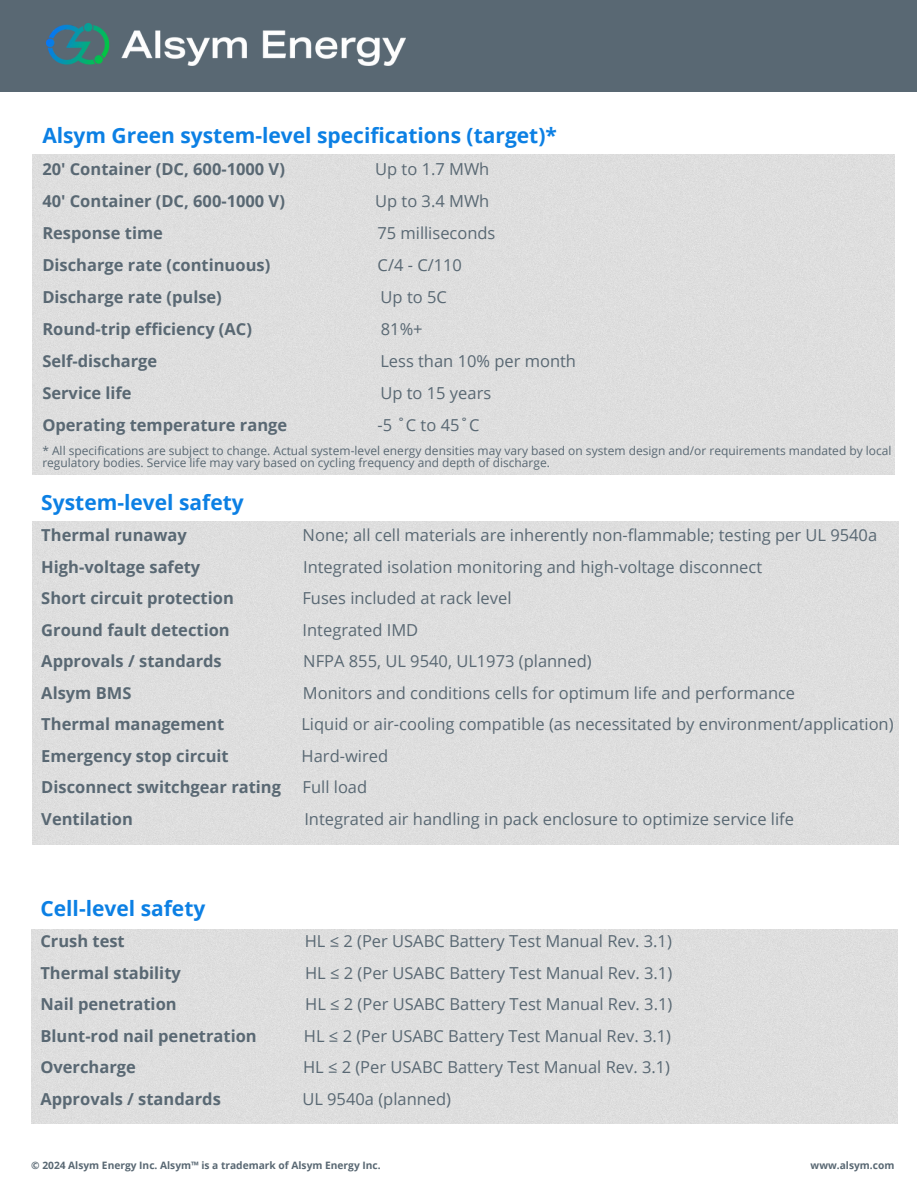
<style>
.page{position:relative;width:918px;height:1188px;background:#fff}
.page>*{position:absolute;margin:0;border:0;box-sizing:border-box;transform-origin:0 0}
.t1{font:700 21px "Open Sans";color:#0c80e4}
.t2{font:16.5px "Open Sans";color:#596873}
.t3{font:700 16.5px "Open Sans";color:#596873}
.t4{font:12px/12px "Open Sans";color:#596873}
.t5{font:700 10.2px "Open Sans";color:#596873}
</style>
<div class="page">
<div style="left:0;top:0;width:917px;height:92px;background:#596873"></div>
<img style="left:46px;top:24px;width:359px;height:42px">
<div style="left:32px;top:155px;width:863px;height:319px;background:#dedede"></div>
<div style="left:31px;top:930px;width:866px;height:193px;background:#dedede"></div>
<div style="left:32px;top:521px;width:866px;height:323px;background:#dedede"></div>
<p class="t1" style="left:42px;top:121px;width:516px">Alsym Green system-level specifications (target)*</p>
<h2 class="t3" style="left:42px;top:157px;width:244px">20' Container (DC, 600-1000 V)</h2>
<h2 class="t2" style="left:375px;top:157px;width:116px">Up to 1.7 MWh</h2>
<h2 class="t3" style="left:42px;top:189px;width:244px">40' Container (DC, 600-1000 V)</h2>
<h2 class="t2" style="left:375px;top:189px;width:116px">Up to 3.4 MWh</h2>
<h2 class="t3" style="left:42px;top:221px;width:122px">Response time</h2>
<h2 class="t2" style="left:377px;top:221px;width:120px">75 milliseconds</h2>
<h2 class="t3" style="left:42px;top:253px;width:229px">Discharge rate (continuous)</h2>
<h2 class="t2" style="left:378px;top:253px;width:86px">C/4 - C/110</h2>
<h2 class="t3" style="left:42px;top:285px;width:181px">Discharge rate (pulse)</h2>
<h2 class="t2" style="left:381px;top:285px;width:68px">Up to 5C</h2>
<h2 class="t3" style="left:42px;top:317px;width:211px">Round-trip efficiency (AC)</h2>
<h2 class="t2" style="left:381px;top:317px;width:43px">81%+</h2>
<h2 class="t3" style="left:42px;top:349px;width:117px">Self-discharge</h2>
<h2 class="t2" style="left:380px;top:349px;width:197px">Less than 10% per month</h2>
<h2 class="t3" style="left:42px;top:381px;width:91px">Service life</h2>
<h2 class="t2" style="left:380px;top:381px;width:112px">Up to 15 years</h2>
<h2 class="t3" style="left:42px;top:413px;width:246px">Operating temperature range</h2>
<h2 class="t2" style="left:377px;top:413px;width:104px">-5 ˚C to 45˚C</h2>
<p class="t4" style="left:42px;top:444px;width:851px">* All specifications are subject to change. Actual system-level energy densities may vary based on system design and/or requirements mandated by local regulatory bodies. Service life may vary based on cycling frequency and depth of discharge.</p>
<h2 class="t1" style="left:41px;top:487px;width:204px">System-level safety</h2>
<h2 class="t3" style="left:41px;top:523px;width:147px">Thermal runaway</h2>
<h2 class="t2" style="left:303px;top:523px;width:576px">None; all cell materials are inherently non-flammable; testing per UL 9540a</h2>
<p class="t3" style="left:41px;top:555px;width:160px">High-voltage safety</p>
<p class="t2" style="left:303px;top:555px;width:461px">Integrated isolation monitoring and high-voltage disconnect</p>
<p class="t3" style="left:41px;top:586px;width:194px">Short circuit protection</p>
<p class="t2" style="left:302px;top:586px;width:211px">Fuses included at rack level</p>
<p class="t3" style="left:41px;top:618px;width:190px">Ground fault detection</p>
<p class="t2" style="left:303px;top:618px;width:117px">Integrated IMD</p>
<h2 class="t3" style="left:41px;top:649px;width:182px">Approvals / standards</h2>
<h2 class="t2" style="left:303px;top:649px;width:290px">NFPA 855, UL 9540, UL1973 (planned)</h2>
<h2 class="t3" style="left:41px;top:681px;width:92px">Alsym BMS</h2>
<h2 class="t2" style="left:303px;top:681px;width:494px">Monitors and conditions cells for optimum life and performance</h2>
<h2 class="t3" style="left:41px;top:712px;width:185px">Thermal management</h2>
<h2 class="t2" style="left:301px;top:712px;width:594px">Liquid or air-cooling compatible (as necessitated by environment/application)</h2>
<h2 class="t3" style="left:41px;top:744px;width:189px">Emergency stop circuit</h2>
<h2 class="t2" style="left:302px;top:744px;width:88px">Hard-wired</h2>
<h2 class="t3" style="left:41px;top:775px;width:241px">Disconnect switchgear rating</h2>
<h2 class="t2" style="left:303px;top:775px;width:66px">Full load</h2>
<p class="t3" style="left:41px;top:807px;width:93px">Ventilation</p>
<p class="t2" style="left:304px;top:807px;width:491px">Integrated air handling in pack enclosure to optimize service life</p>
<h2 class="t1" style="left:40px;top:894px;width:167px">Cell-level safety</h2>
<h2 class="t3" style="left:40px;top:930px;width:86px">Crush test</h2>
<h2 class="t2" style="left:305px;top:930px;width:369px">HL ≤ 2 (Per USABC Battery Test Manual Rev. 3.1)</h2>
<h2 class="t3" style="left:40px;top:961px;width:142px">Thermal stability</h2>
<h2 class="t2" style="left:305px;top:961px;width:369px">HL ≤ 2 (Per USABC Battery Test Manual Rev. 3.1)</h2>
<h2 class="t3" style="left:40px;top:993px;width:138px">Nail penetration</h2>
<h2 class="t2" style="left:305px;top:993px;width:369px">HL ≤ 2 (Per USABC Battery Test Manual Rev. 3.1)</h2>
<h2 class="t3" style="left:40px;top:1024px;width:218px">Blunt-rod nail penetration</h2>
<h2 class="t2" style="left:304px;top:1024px;width:369px">HL ≤ 2 (Per USABC Battery Test Manual Rev. 3.1)</h2>
<h2 class="t3" style="left:40px;top:1056px;width:97px">Overcharge</h2>
<h2 class="t2" style="left:303px;top:1056px;width:369px">HL ≤ 2 (Per USABC Battery Test Manual Rev. 3.1)</h2>
<h2 class="t3" style="left:40px;top:1087px;width:182px">Approvals / standards</h2>
<h2 class="t2" style="left:302px;top:1087px;width:150px">UL 9540a (planned)</h2>
<p class="t5" style="left:31px;top:1158px;width:351px">© 2024 Alsym Energy Inc. Alsym™ is a trademark of Alsym Energy Inc.</p>
<p class="t5" style="left:811px;top:1158px;width:85px">www.alsym.com</p>
</div>
